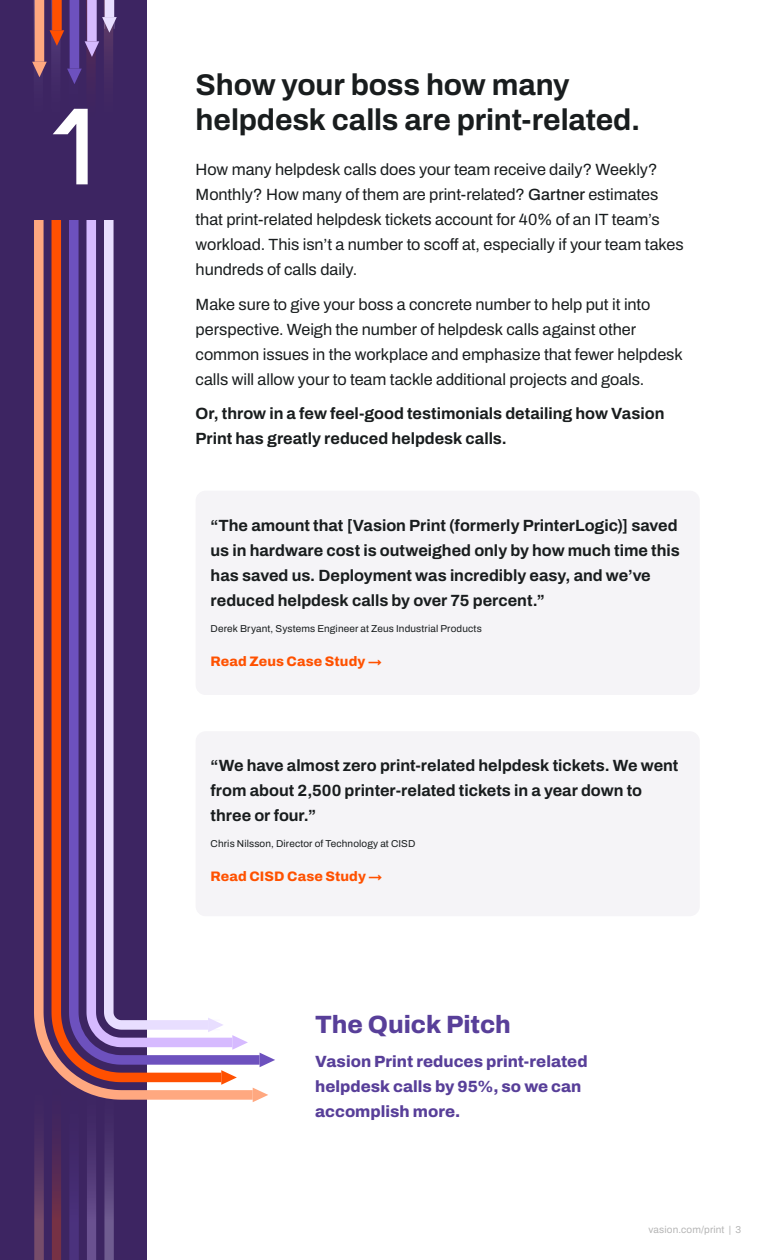
<style>
.page{position:relative;width:765px;height:1260px;background:#fff}
.page>*{position:absolute;margin:0;border:0;box-sizing:border-box;transform-origin:0 0}
.t1{font:105px "Orbitron";color:#fff}
.t2{font:700 30px/35px "Archivo";letter-spacing:-.005em;color:#191d1e}
.t3{font:800 25px "Archivo";letter-spacing:-.005em;color:#583f99}
.t4{font:16.25px/25px "Archivo";letter-spacing:-.005em;color:#191d1e}
.t5{font:700 16.25px/25px "Archivo";color:#191d1e}
.t6{font:800 16.25px/25px "Archivo";color:#583f99}
.t7{font:800 13.75px "Archivo";letter-spacing:.005em;color:#ff5100}
.t8{font:10px "Archivo";letter-spacing:.015em;color:#191d1e}
.t9{font:10px "Archivo";letter-spacing:.015em;color:#b5b5b5}
.s1{font-weight:500}
</style>
<div class="page">
<div style="left:0;top:0;width:146px;height:1260px;background:#3d2562"></div>
<svg style="left:34px;top:1138px;width:80px;height:122px"></svg>
<div style="left:196px;top:491px;width:504px;height:204px;background:#f5f4f7;border-radius:10px"></div>
<div style="left:196px;top:731px;width:504px;height:185px;background:#f5f4f7;border-radius:10px"></div>
<svg style="left:34px;top:220px;width:219px;height:880px"></svg>
<svg style="left:208px;top:1018px;width:16px;height:14px"></svg>
<svg style="left:232px;top:1035px;width:16px;height:15px"></svg>
<svg style="left:260px;top:1053px;width:15px;height:14px"></svg>
<svg style="left:253px;top:1088px;width:15px;height:14px"></svg>
<svg style="left:221px;top:1070px;width:16px;height:15px"></svg>
<svg style="left:32px;top:0;width:85px;height:84px"></svg>
<h1 class="t1" style="left:53px;top:82px;width:43px">1</h1>
<h2 class="t2" style="left:196px;top:67px;width:446px">Show your boss how many helpdesk calls are print-related.</h2>
<p class="t4" style="left:196px;top:157px;width:490px">How many helpdesk calls does your team receive daily? Weekly?<br>Monthly? How many of them are print-related? <span class="s1">Gartner</span> estimates that print-related helpdesk tickets account for 40% of an IT team’s workload. This isn’t a number to scoff at, especially if your team takes hundreds of calls daily.</p>
<p class="t4" style="left:196px;top:292px;width:489px">Make sure to give your boss a concrete number to help put it into perspective. Weigh the number of helpdesk calls against other common issues in the workplace and emphasize that fewer helpdesk calls will allow your to team tackle additional projects and goals.</p>
<p class="t5" style="left:196px;top:401px;width:470px">Or, throw in a few feel-good testimonials detailing how Vasion<br>Print has greatly reduced helpdesk calls.</p>
<p class="t5" style="left:211px;top:513px;width:471px">“The amount that [Vasion Print (formerly PrinterLogic)] saved us in hardware cost is outweighed only by how much time this has saved us. Deployment was incredibly easy, and we’ve reduced helpdesk calls by over 75 percent.”</p>
<p class="t8" style="left:211px;top:621px;width:273px">Derek Bryant, Systems Engineer at Zeus Industrial Products</p>
<p class="t7" style="left:211px;top:651px;width:173px">Read Zeus Case Study →</p>
<p class="t5" style="left:211px;top:753px;width:469px">“We have almost zero print-related helpdesk tickets. We went from about 2,500 printer-related tickets in a year down to three or four.”</p>
<p class="t8" style="left:211px;top:837px;width:206px">Chris Nilsson, Director of Technology at CISD</p>
<p class="t7" style="left:211px;top:866px;width:173px">Read CISD Case Study →</p>
<h3 class="t3" style="left:315px;top:1006px;width:197px">The Quick Pitch</h3>
<p class="t6" style="left:315px;top:1049px;width:274px">Vasion Print reduces print-related helpdesk calls by 95%, so we can accomplish more.</p>
<p class="t9" style="left:648px;top:1222px;width:94px">vasion.com/print | 3</p>
</div>
